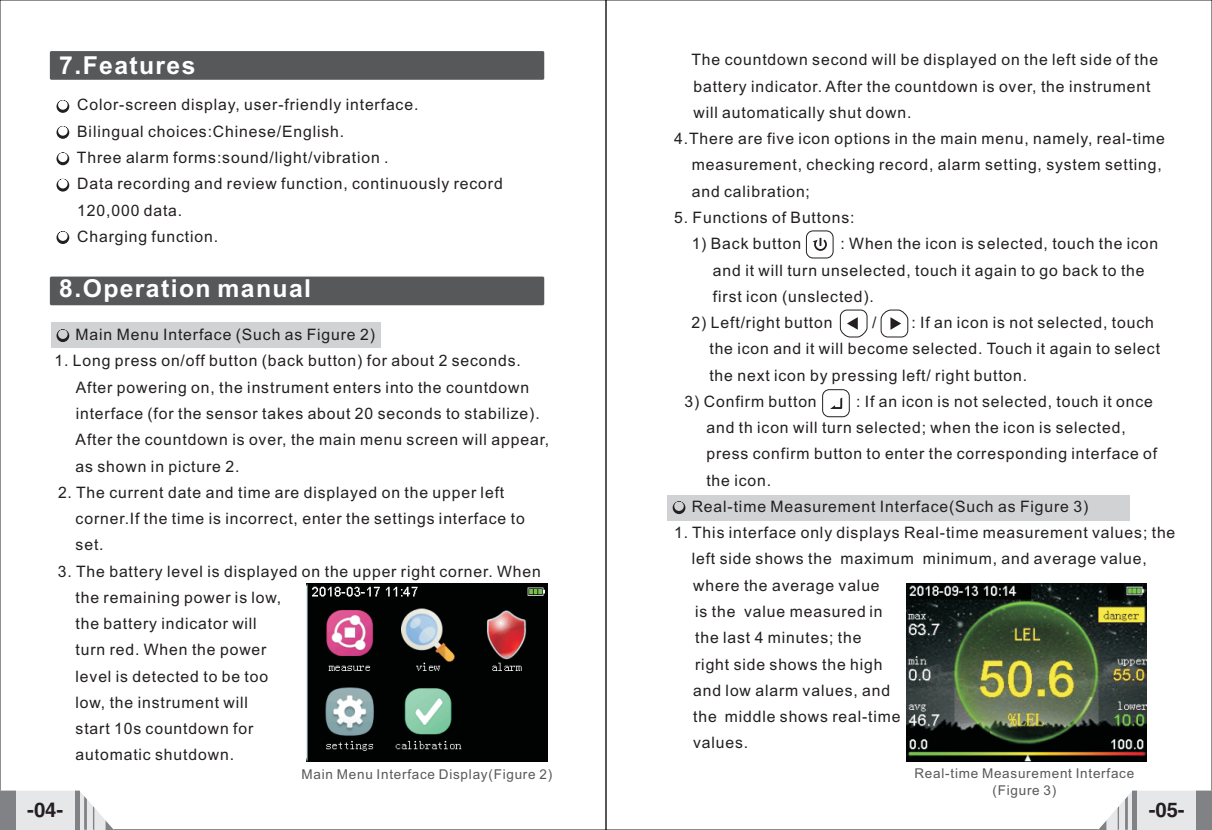
<style>
.page{position:relative;width:1212px;height:830px;background:#fff}
.page>*{position:absolute;margin:0;border:0;box-sizing:border-box;transform-origin:0 0}
.t1{font:700 24.75px "Arial";letter-spacing:.055em;color:#fff}
.t2{font:700 20.25px "Arial";color:#231f20}
.t3{font:15.75px/26.3px "Arial";letter-spacing:.055em;color:#231f20}
.t4{font:13.5px/17.1px "Arial";letter-spacing:.055em;color:#57585a;text-align:center}
</style>
<div class="page">
<div style="left:51px;top:322px;width:329px;height:25px;background:#d1d2d4"></div>
<svg style="left:0;top:790px;width:113px;height:39px"></svg>
<svg style="left:1099px;top:790px;width:113px;height:39px"></svg>
<div style="left:50px;top:51px;width:494px;height:29px;background:#57585a;border-radius:2px"></div>
<svg style="left:57px;top:100px;width:12px;height:13px"></svg>
<svg style="left:57px;top:126px;width:12px;height:13px"></svg>
<svg style="left:57px;top:152px;width:12px;height:13px"></svg>
<svg style="left:57px;top:179px;width:12px;height:12px"></svg>
<svg style="left:57px;top:231px;width:12px;height:13px"></svg>
<div style="left:50px;top:276px;width:494px;height:29px;background:#57585a;border-radius:2px"></div>
<svg style="left:57px;top:329px;width:12px;height:13px"></svg>
<div style="left:667px;top:494px;width:463px;height:26px;background:#d1d2d4"></div>
<svg style="left:673px;top:501px;width:12px;height:13px"></svg>
<div style="left:806px;top:230px;width:27px;height:28px;border:1px solid #231f20;border-radius:7px"></div>
<svg style="left:812px;top:238px;width:15px;height:13px"></svg>
<svg style="left:840px;top:309px;width:27px;height:28px"></svg>
<svg style="left:880px;top:309px;width:28px;height:28px"></svg>
<div style="left:822px;top:389px;width:27px;height:28px;border:1px solid #231f20;border-radius:7px"></div>
<svg style="left:830px;top:397px;width:12px;height:12px"></svg>
<img style="left:306px;top:583px;width:241px;height:178px">
<img style="left:907px;top:583px;width:239px;height:178px">
<h1 class="t1" style="left:59px;top:56px;width:138px">7.Features</h1>
<p class="t3" style="left:77px;top:93px;width:427px">Color-screen display, user-friendly interface.<br>Bilingual choices:Chinese/English.<br>Three alarm forms:sound/light/vibration .<br>Data recording and review function, continuously record 120,000 data.<br>Charging function.</p>
<h1 class="t1" style="left:59px;top:279px;width:253px">8.Operation manual</h1>
<p class="t3" style="left:76px;top:323px;width:301px">Main Menu Interface (Such as Figure 2)</p>
<p class="t3" style="left:76px;top:349px;width:475px;text-indent:-21px">1. Long press on/off button (back button) for about 2 seconds.<br>After powering on, the instrument enters into the countdown interface (for the sensor takes about 20 seconds to stabilize).<br>After the countdown is over, the main menu screen will appear, as shown in picture 2.</p>
<p class="t3" style="left:76px;top:480px;width:451px;text-indent:-18px">2. The current date and time are displayed on the upper left corner.If the time is incorrect, enter the settings interface to set.</p>
<p class="t3" style="left:76px;top:559px;width:467px;text-indent:-18px">3. The battery level is displayed on the upper right corner. When the remaining power is low,<br>the battery indicator will<br>turn red. When the power<br>level is detected to be too<br>low, the instrument will<br>start 10s countdown for<br>automatic shutdown.</p>
<p class="t3" style="left:691px;top:48px;width:468px">The countdown second will be displayed on the left side of the</p>
<p class="t3" style="left:693px;top:74px;width:458px">battery indicator. After the countdown is over, the instrument</p>
<p class="t3" style="left:693px;top:101px;width:219px">will automatically shut down.</p>
<p class="t3" style="left:674px;top:127px;width:492px">4.There are five icon options in the main menu, namely, real-time</p>
<p class="t3" style="left:692px;top:153px;width:472px">measurement, checking record, alarm setting, system setting,</p>
<p class="t3" style="left:692px;top:179px;width:120px">and calibration;</p>
<p class="t3" style="left:674px;top:206px;width:182px">5. Functions of Buttons:</p>
<p class="t3" style="left:692px;top:232px;width:111px">1) Back button</p>
<p class="t3" style="left:713px;top:232px;width:447px;text-indent:128px">: When the icon is selected, touch the icon and it will turn unselected, touch it again to go back to the first icon (unslected).</p>
<p class="t3" style="left:692px;top:310px;width:142px">2) Left/right button</p>
<p class="t3" style="left:872px;top:310px;width:6px">/</p>
<p class="t3" style="left:709px;top:310px;width:452px;text-indent:202px">: If an icon is not selected, touch the icon and it will become selected. Touch it again to select the next icon by pressing left/ right button.</p>
<p class="t3" style="left:684px;top:389px;width:134px">3) Confirm button</p>
<p class="t3" style="left:856px;top:389px;width:298px">: If an icon is not selected, touch it once</p>
<p class="t3" style="left:706px;top:415px;width:421px">and th icon will turn selected; when the icon is selected,</p>
<p class="t3" style="left:706px;top:442px;width:452px">press confirm button to enter the corresponding interface of</p>
<p class="t3" style="left:706px;top:468px;width:66px">the icon.</p>
<p class="t3" style="left:692px;top:494px;width:398px">Real-time Measurement Interface(Such as Figure 3)</p>
<p class="t3" style="left:692px;top:520px;width:485px;text-indent:-18px">1. This interface only displays Real-time measurement values; the left side shows the maximum minimum, and average value, where the average value<br>is the value measured in<br>the last 4 minutes; the<br>right side shows the high<br>and low alarm values, and<br>the middle shows real-time<br>values.</p>
<p class="t4" style="left:302px;top:766px;width:252px">Main Menu Interface Display(Figure 2)</p>
<p class="t4" style="left:914px;top:765px;width:221px">Real-time Measurement Interface (Figure 3)</p>
<p class="t2" style="left:27px;top:801px;width:38px">-04-</p>
<p class="t2" style="left:1149px;top:801px;width:38px">-05-</p>
</div>
